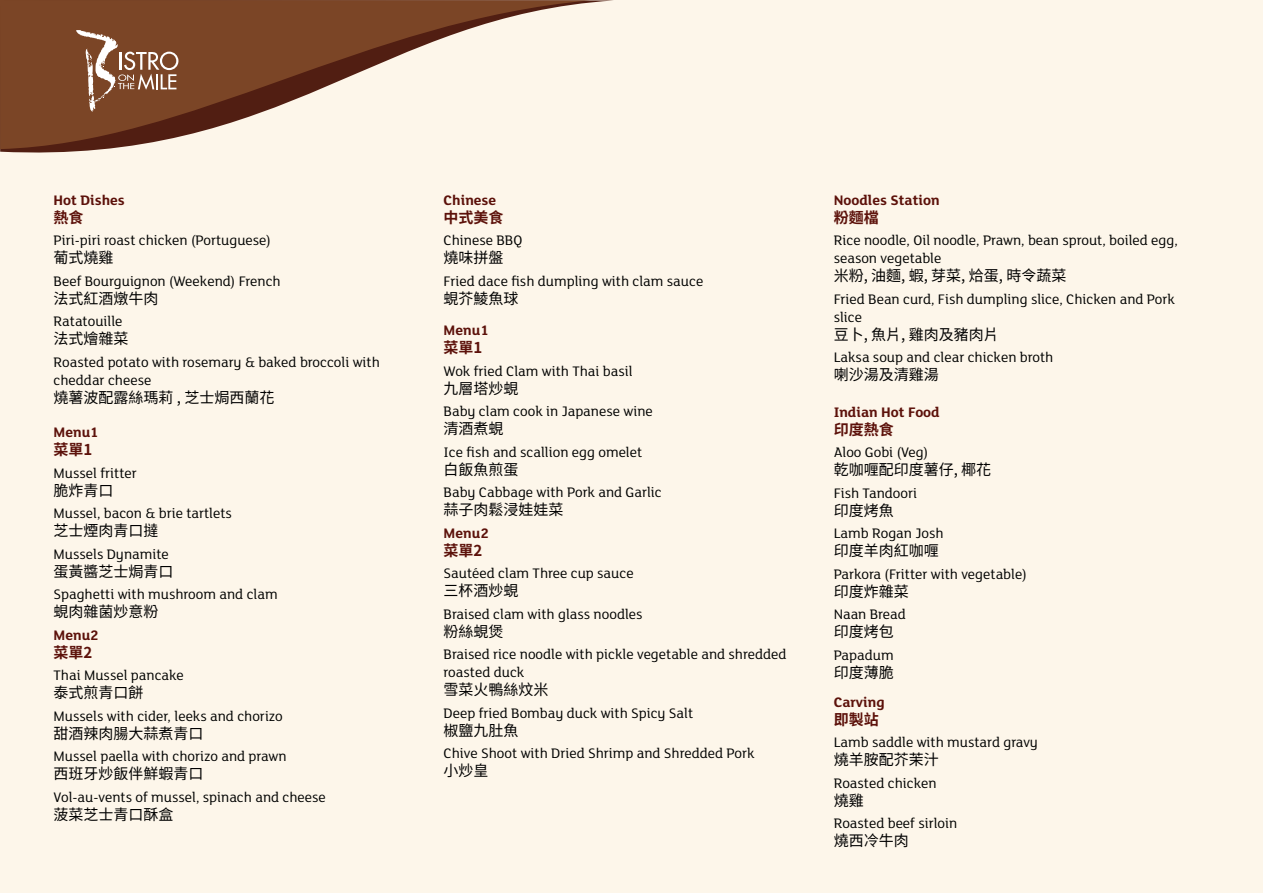
<style>
.page{position:relative;width:1263px;height:893px;background:#fdf6ea}
.page>*{position:absolute;margin:0;border:0;box-sizing:border-box;transform-origin:0 0}
.t1{font:15px/18px "FS Lola";color:#000100}
.t2{font:15px "Noto Sans CJ Ktc";color:#000}
.t3{font:700 15px "FS Lola";color:#5c110a}
.t4{font:700 15px "Noto Sans CJ Ktc";color:#5c110a}
</style>
<div class="page">
<svg style="left:0;top:0;width:590px;height:149px;fill:#7b4526"></svg>
<svg style="left:76px;top:30px;width:102px;height:82px;background:#92664c"></svg>
<p class="t3" style="left:54px;top:190px;width:73px">Hot Dishes</p>
<p class="t4" style="left:54px;top:209px;width:31px">熱食</p>
<p class="t1" style="left:54px;top:231px;width:219px">Piri-piri roast chicken (Portuguese)</p>
<p class="t2" style="left:54px;top:249px;width:61px">葡式燒雞</p>
<p class="t1" style="left:54px;top:271px;width:229px">Beef Bourguignon (Weekend) French</p>
<p class="t2" style="left:54px;top:290px;width:106px">法式紅酒燉牛肉</p>
<p class="t1" style="left:54px;top:312px;width:71px">Ratatouille</p>
<p class="t2" style="left:54px;top:330px;width:76px">法式燴雜菜</p>
<p class="t1" style="left:54px;top:352px;width:328px">Roasted potato with rosemary &amp; baked broccoli with cheddar cheese</p>
<p class="t2" style="left:54px;top:389px;width:222px">燒薯波配露絲瑪莉 , 芝士焗西蘭花</p>
<p class="t3" style="left:54px;top:422px;width:47px">Menu1</p>
<p class="t4" style="left:54px;top:441px;width:40px">菜單1</p>
<p class="t1" style="left:54px;top:463px;width:85px">Mussel fritter</p>
<p class="t2" style="left:54px;top:482px;width:61px">脆炸青口</p>
<p class="t1" style="left:54px;top:504px;width:180px">Mussel, bacon &amp; brie tartlets</p>
<p class="t2" style="left:54px;top:522px;width:106px">芝士煙肉青口撻</p>
<p class="t1" style="left:54px;top:544px;width:117px">Mussels Dynamite</p>
<p class="t2" style="left:54px;top:563px;width:121px">蛋黃醬芝士焗青口</p>
<p class="t1" style="left:54px;top:585px;width:226px">Spaghetti with mushroom and clam</p>
<p class="t2" style="left:54px;top:603px;width:106px">蜆肉雜菌炒意粉</p>
<p class="t3" style="left:54px;top:625px;width:47px">Menu2</p>
<p class="t4" style="left:54px;top:644px;width:40px">菜單2</p>
<p class="t1" style="left:54px;top:666px;width:132px">Thai Mussel pancake</p>
<p class="t2" style="left:54px;top:684px;width:91px">泰式煎青口餅</p>
<p class="t1" style="left:54px;top:706px;width:231px">Mussels with cider, leeks and chorizo</p>
<p class="t2" style="left:54px;top:725px;width:151px">甜酒辣肉腸大蒜煮青口</p>
<p class="t1" style="left:54px;top:747px;width:235px">Mussel paella with chorizo and prawn</p>
<p class="t2" style="left:54px;top:765px;width:151px">西班牙炒飯伴鮮蝦青口</p>
<p class="t1" style="left:54px;top:787px;width:274px">Vol-au-vents of mussel, spinach and cheese</p>
<p class="t2" style="left:54px;top:806px;width:121px">菠菜芝士青口酥盒</p>
<p class="t3" style="left:444px;top:190px;width:54px">Chinese</p>
<p class="t4" style="left:444px;top:209px;width:61px">中式美食</p>
<p class="t1" style="left:444px;top:231px;width:80px">Chinese BBQ</p>
<p class="t2" style="left:444px;top:249px;width:61px">燒味拼盤</p>
<p class="t1" style="left:444px;top:271px;width:261px">Fried dace fish dumpling with clam sauce</p>
<p class="t2" style="left:444px;top:290px;width:76px">蜆芥鯪魚球</p>
<p class="t3" style="left:444px;top:320px;width:47px">Menu1</p>
<p class="t4" style="left:444px;top:339px;width:40px">菜單1</p>
<p class="t1" style="left:444px;top:361px;width:190px">Wok fried Clam with Thai basil</p>
<p class="t2" style="left:444px;top:380px;width:76px">九層塔炒蜆</p>
<p class="t1" style="left:444px;top:402px;width:211px">Baby clam cook in Japanese wine</p>
<p class="t2" style="left:444px;top:420px;width:61px">清酒煮蜆</p>
<p class="t1" style="left:444px;top:442px;width:200px">Ice fish and scallion egg omelet</p>
<p class="t2" style="left:444px;top:461px;width:76px">白飯魚煎蛋</p>
<p class="t1" style="left:444px;top:483px;width:220px">Baby Cabbage with Pork and Garlic</p>
<p class="t2" style="left:444px;top:501px;width:121px">蒜子肉鬆浸娃娃菜</p>
<p class="t3" style="left:444px;top:523px;width:47px">Menu2</p>
<p class="t4" style="left:444px;top:542px;width:40px">菜單2</p>
<p class="t1" style="left:444px;top:564px;width:192px">Sautéed clam Three cup sauce</p>
<p class="t2" style="left:444px;top:582px;width:76px">三杯酒炒蜆</p>
<p class="t1" style="left:444px;top:604px;width:200px">Braised clam with glass noodles</p>
<p class="t2" style="left:444px;top:623px;width:61px">粉絲蜆煲</p>
<p class="t1" style="left:444px;top:645px;width:344px">Braised rice noodle with pickle vegetable and shredded roasted duck</p>
<p class="t2" style="left:444px;top:681px;width:106px">雪菜火鴨絲炆米</p>
<p class="t1" style="left:444px;top:703px;width:251px">Deep fried Bombay duck with Spicy Salt</p>
<p class="t2" style="left:444px;top:722px;width:76px">椒鹽九肚魚</p>
<p class="t1" style="left:444px;top:744px;width:312px">Chive Shoot with Dried Shrimp and Shredded Pork</p>
<p class="t2" style="left:444px;top:762px;width:46px">小炒皇</p>
<p class="t3" style="left:834px;top:190px;width:107px">Noodles Station</p>
<p class="t4" style="left:834px;top:209px;width:46px">粉麵檔</p>
<p class="t1" style="left:834px;top:231px;width:346px">Rice noodle, Oil noodle, Prawn, bean sprout, boiled egg, season vegetable</p>
<p class="t2" style="left:834px;top:267px;width:234px">米粉, 油麵, 蝦, 芽菜, 烚蛋, 時令蔬菜</p>
<p class="t1" style="left:834px;top:289px;width:343px">Fried Bean curd, Fish dumpling slice, Chicken and Pork slice</p>
<p class="t2" style="left:834px;top:326px;width:167px">豆卜, 魚片, 雞肉及豬肉片</p>
<p class="t1" style="left:834px;top:348px;width:221px">Laksa soup and clear chicken broth</p>
<p class="t2" style="left:834px;top:366px;width:106px">喇沙湯及清雞湯</p>
<p class="t3" style="left:834px;top:402px;width:108px">Indian Hot Food</p>
<p class="t4" style="left:834px;top:421px;width:61px">印度熱食</p>
<p class="t1" style="left:834px;top:443px;width:96px">Aloo Gobi (Veg)</p>
<p class="t2" style="left:834px;top:461px;width:159px">乾咖喱配印度薯仔, 椰花</p>
<p class="t1" style="left:834px;top:483px;width:85px">Fish Tandoori</p>
<p class="t2" style="left:834px;top:502px;width:61px">印度烤魚</p>
<p class="t1" style="left:834px;top:524px;width:111px">Lamb Rogan Josh</p>
<p class="t2" style="left:834px;top:542px;width:106px">印度羊肉紅咖喱</p>
<p class="t1" style="left:834px;top:564px;width:195px">Parkora (Fritter with vegetable)</p>
<p class="t2" style="left:834px;top:583px;width:76px">印度炸雜菜</p>
<p class="t1" style="left:834px;top:605px;width:74px">Naan Bread</p>
<p class="t2" style="left:834px;top:623px;width:61px">印度烤包</p>
<p class="t1" style="left:834px;top:645px;width:61px">Papadum</p>
<p class="t2" style="left:834px;top:664px;width:61px">印度薄脆</p>
<p class="t3" style="left:834px;top:692px;width:52px">Carving</p>
<p class="t4" style="left:834px;top:711px;width:46px">即製站</p>
<p class="t1" style="left:834px;top:733px;width:206px">Lamb saddle with mustard gravy</p>
<p class="t2" style="left:834px;top:751px;width:106px">燒羊胺配芥茉汁</p>
<p class="t1" style="left:834px;top:773px;width:104px">Roasted chicken</p>
<p class="t2" style="left:834px;top:792px;width:31px">燒雞</p>
<p class="t1" style="left:834px;top:814px;width:125px">Roasted beef sirloin</p>
<p class="t2" style="left:834px;top:832px;width:76px">燒西冷牛肉</p>
</div>
